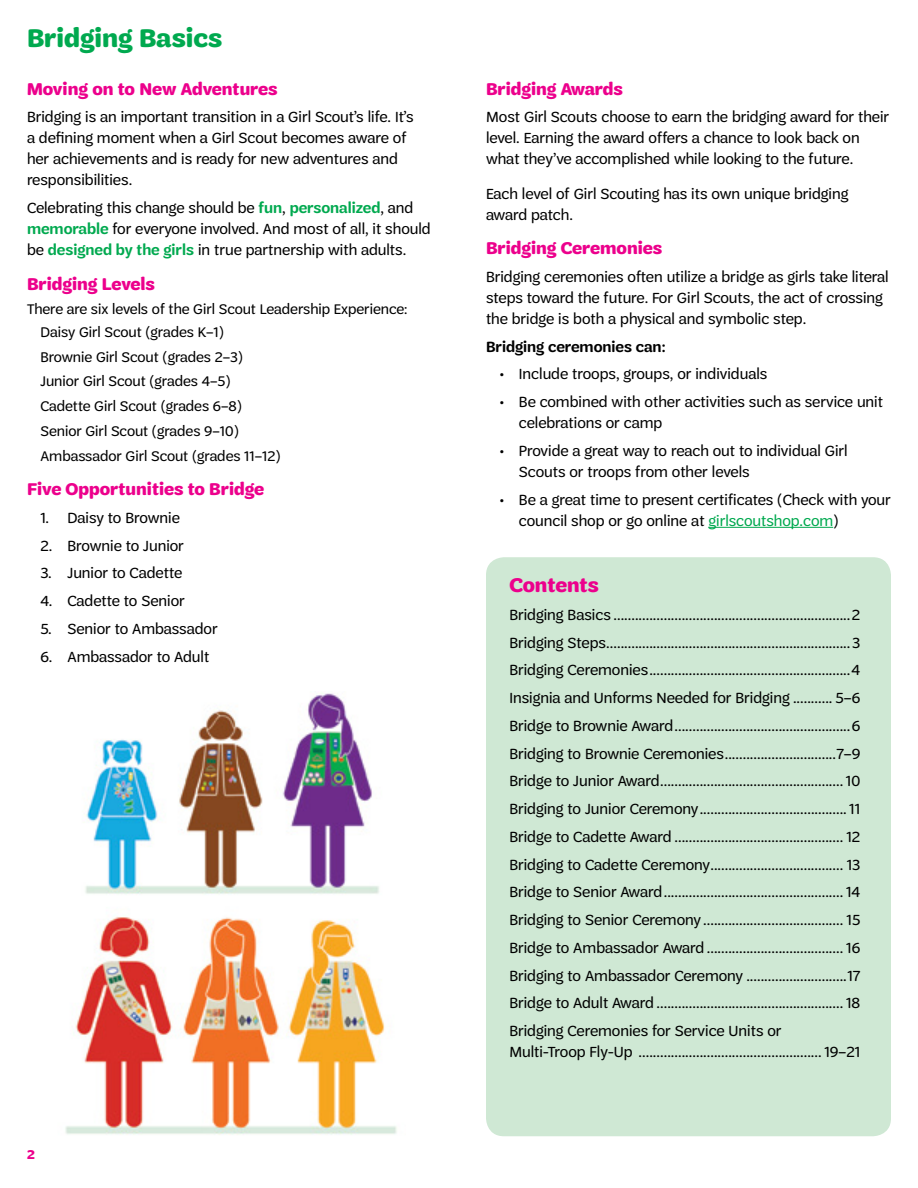
<style>
.page{position:relative;width:918px;height:1188px;background:#fff}
.page>*{position:absolute;margin:0;border:0;box-sizing:border-box;transform-origin:0 0}
.t1{font:700 27px "Trefoil Sans";color:#00a94f}
.t2{font:700 21px "Trefoil Sans";color:#ec008c}
.t3{font:700 18px "Trefoil Sans";color:#ec008c}
.t4{font:15.75px/27.8px "Trefoil Sans";color:#000}
.t5{font:600 15.75px "Trefoil Sans";color:#000}
.t6{font:15px/24.8px "Trefoil Sans";color:#000}
.t7{font:700 13.5px "Trefoil Sans";color:#ec008c}
.s1{font-weight:600;color:#00a94f}
.s2{color:#00a94f}
</style>
<div class="page">
<div style="left:486px;top:557px;width:405px;height:579px;background:#cfe8d4;border-radius:18px"></div>
<hr style="left:709px;top:527px;width:124px;height:1px;background:#00a94f">
<img style="left:65px;top:693px;width:332px;height:442px">
<h1 class="t1" style="left:27px;top:23px;width:197px">Bridging Basics</h1>
<p class="t3" style="left:27px;top:78px;width:252px">Moving on to New Adventures</p>
<p class="t4" style="left:27px;top:107px;width:388px;line-height:21px">Bridging is an important transition in a Girl Scout’s life. It’s a defining moment when a Girl Scout becomes aware of her achievements and is ready for new adventures and responsibilities.</p>
<p class="t4" style="left:27px;top:197px;width:405px;line-height:21px">Celebrating this change should be <span class="s1">fun</span>, <span class="s1">personalized</span>, and <span class="s1">memorable</span> for everyone involved. And most of all, it should be <span class="s1">designed by the girls</span> in true partnership with adults.</p>
<p class="t3" style="left:27px;top:273px;width:130px">Bridging Levels</p>
<p class="t6" style="left:40px;top:298px;width:369px;line-height:22.6px;text-indent:-14px">There are six levels of the Girl Scout Leadership Experience:<br>Daisy Girl Scout (grades K–1)</p>
<p class="t6" style="left:40px;top:344px;width:242px">Brownie Girl Scout (grades 2–3)<br>Junior Girl Scout (grades 4–5)<br>Cadette Girl Scout (grades 6–8)<br>Senior Girl Scout (grades 9–10)<br>Ambassador Girl Scout (grades 11–12)</p>
<p class="t3" style="left:27px;top:479px;width:239px">Five Opportunities to Bridge</p>
<p class="t4" style="left:40px;top:504px;width:141px">1. Daisy to Brownie</p>
<p class="t4" style="left:40px;top:532px;width:145px">2. Brownie to Junior</p>
<p class="t4" style="left:40px;top:559px;width:143px">3. Junior to Cadette</p>
<p class="t4" style="left:40px;top:587px;width:146px">4. Cadette to Senior</p>
<p class="t4" style="left:40px;top:615px;width:179px">5. Senior to Ambassador</p>
<p class="t4" style="left:40px;top:643px;width:170px">6. Ambassador to Adult</p>
<p class="t7" style="left:27px;top:1147px;width:9px">2</p>
<p class="t3" style="left:486px;top:78px;width:138px">Bridging Awards</p>
<p class="t4" style="left:486px;top:107px;width:405px;line-height:21px">Most Girl Scouts choose to earn the bridging award for their level. Earning the award offers a chance to look back on what they’ve accomplished while looking to the future.</p>
<p class="t4" style="left:486px;top:183px;width:364px;line-height:21px">Each level of Girl Scouting has its own unique bridging award patch.</p>
<p class="t3" style="left:486px;top:238px;width:178px">Bridging Ceremonies</p>
<p class="t4" style="left:486px;top:266px;width:404px;line-height:21px">Bridging ceremonies often utilize a bridge as girls take literal steps toward the future. For Girl Scouts, the act of crossing the bridge is both a physical and symbolic step.</p>
<p class="t5" style="left:486px;top:338px;width:181px">Bridging ceremonies can:</p>
<p class="t4" style="left:499px;top:360px;width:269px">• Include troops, groups, or individuals</p>
<p class="t4" style="left:519px;top:392px;width:366px;line-height:21px;text-indent:-19px">• Be combined with other activities such as service unit celebrations or camp</p>
<p class="t4" style="left:519px;top:440px;width:330px;line-height:21px;text-indent:-19px">• Provide a great way to reach out to individual Girl<br>Scouts or troops from other levels</p>
<p class="t4" style="left:519px;top:489px;width:373px;line-height:21px;text-indent:-19px">• Be a great time to present certificates (Check with your council shop or go online at <span class="s2">girlscoutshop.com</span>)</p>
<h2 class="t2" style="left:509px;top:573px;width:91px">Contents</h2>
<p class="t4" style="left:509px;top:601px;width:353px;text-align:justify">Bridging Basics ..................................................................2<br>Bridging Steps....................................................................3<br>Bridging Ceremonies........................................................4<br>Insignia and Unforms Needed for Bridging ........... 5–6<br>Bridge to Brownie Award.................................................6<br>Bridging to Brownie Ceremonies...............................7–9<br>Bridge to Junior Award................................................... 10<br>Bridging to Junior Ceremony.........................................11<br>Bridge to Cadette Award ............................................... 12<br>Bridging to Cadette Ceremony..................................... 13<br>Bridge to Senior Award.................................................. 14<br>Bridging to Senior Ceremony ....................................... 15<br>Bridge to Ambassador Award ...................................... 16<br>Bridging to Ambassador Ceremony ............................17<br>Bridge to Adult Award .................................................... 18<br>Bridging Ceremonies for Service Units or</p>
<p class="t4" style="left:509px;top:1038px;width:353px">Multi-Troop Fly-Up ................................................... 19–21</p>
</div>
